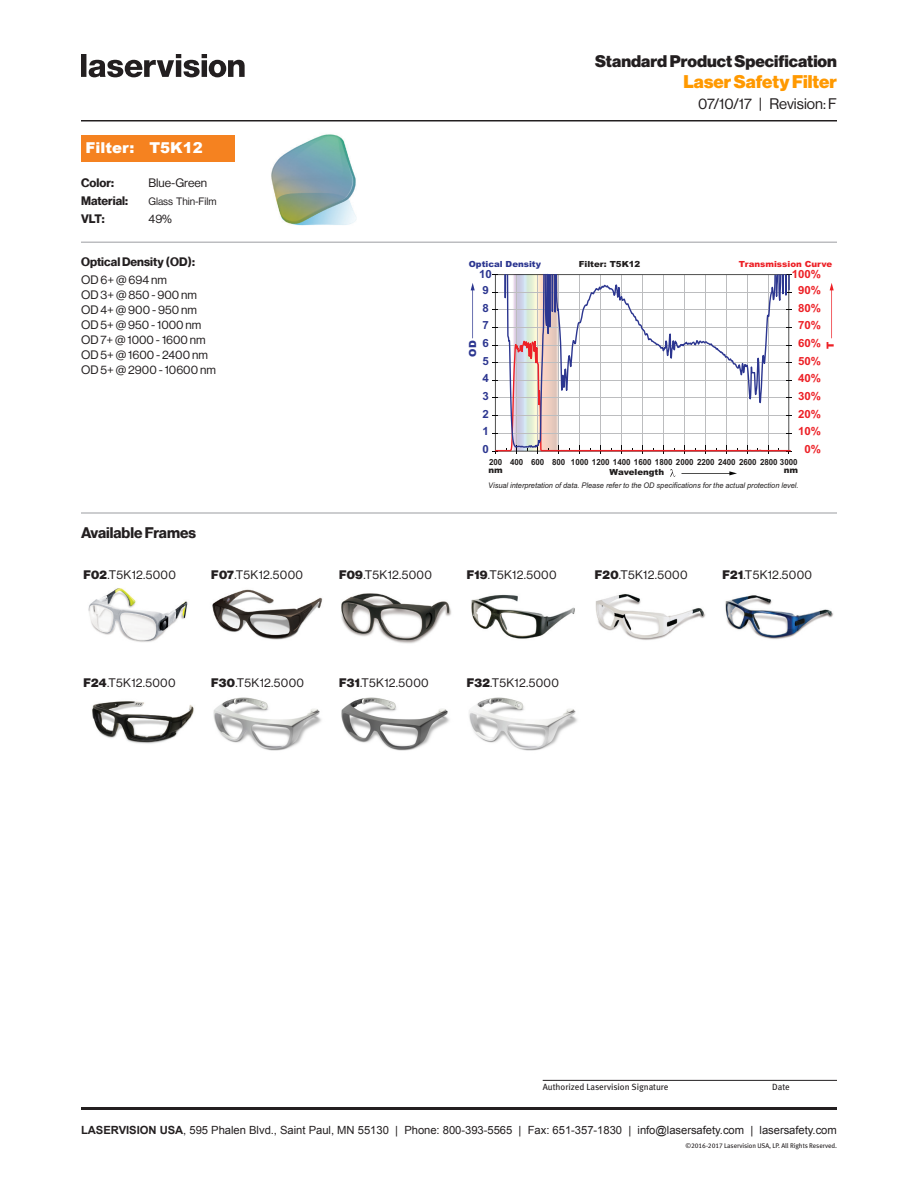
<style>
.page{position:relative;width:918px;height:1188px;background:#fff}
.page>*{position:absolute;margin:0;border:0;box-sizing:border-box;transform-origin:0 0}
.t1{font:18px "N Haas Grotesk DS Pro 95 Blk";color:#f90}
.t2{font:16.5px "N Haas Grotesk DS Pro 95 Blk";color:#231f20}
.t3{font:15px "N Haas Grotesk DS Pro 55 Rg";color:#231f20}
.t4{font:15px "N Haas Grotesk DS Pro 75 Bd";color:#231f20}
.t5{font:900 15px "Arial";color:#fff}
.t6{font:12.15px "N Haas Grotesk DS Pro 55 Rg";letter-spacing:.025em;color:#231f20}
.t7{font:12px "N Haas Grotesk DS Pro 55 Rg";color:#231f20}
.t8{font:12px "N Haas Grotesk DS Pro 75 Bd";color:#231f20}
.t9{font:11.25px "Arial";letter-spacing:-.005em;color:#231f20}
.t10{font:700 11.25px "Arial";color:#ed2026}
.t11{font:700 11.25px "Arial";color:#2c3690}
.t12{font:10.5px "N Haas Grotesk DS Pro 55 Rg";letter-spacing:-.005em;color:#231f20}
.t13{font:900 9.9px "Arial";color:#2c3690}
.t14{font:900 9.9px "Arial";color:#ed2026}
.t15{font:9px "Meta Book LF";color:#231f20}
.t16{font:700 8.4px/7.8px "Arial";letter-spacing:-.005em;color:#211e1e;scale:.95 1}
.t17{font:900 8.4px "Arial";color:#211e1e}
.t18{font:900 8.4px "Arial";color:#ed2026}
.t19{font:900 8.4px "Arial";color:#2c3690}
.t20{font:italic 7.8px "Arial";color:#211e1e;scale:.95 1}
.t21{font:6.75px "Meta Book LF";letter-spacing:-.01em;color:#231f20}
.s1{font-weight:900}
.s2{font-family:"N Haas Grotesk DS Pro 95 Blk"}
.s3{font-weight:700}
</style>
<div class="page">
<svg style="left:81px;top:54px;width:164px;height:23px"></svg>
<hr style="left:81px;top:1107px;width:756px;height:3px;background:#231f20">
<hr style="left:81px;top:120px;width:756px;height:2px;background:#231f20">
<hr style="left:81px;top:512px;width:756px;height:2px;background:#bcbdc0">
<hr style="left:81px;top:242px;width:756px;height:1px;background:#bcbdc0">
<hr style="left:543px;top:1080px;width:294px;height:1px;background:#231f20">
<img style="left:271px;top:134px;width:86px;height:92px">
<div style="left:81px;top:135px;width:154px;height:26px;background:#f58220"></div>
<svg style="left:670px;top:469px;width:5px;height:8px"></svg>
<svg style="left:681px;top:471px;width:56px;height:4px"></svg>
<svg style="left:493px;top:274px;width:298px;height:180px"></svg>
<svg style="left:471px;top:283px;width:4px;height:55px"></svg>
<svg style="left:830px;top:283px;width:4px;height:55px"></svg>
<img style="left:212px;top:589px;width:111px;height:51px">
<img style="left:471px;top:594px;width:104px;height:45px">
<img style="left:88px;top:588px;width:100px;height:54px">
<img style="left:595px;top:594px;width:111px;height:46px">
<img style="left:92px;top:701px;width:102px;height:43px">
<img style="left:341px;top:593px;width:111px;height:51px">
<img style="left:725px;top:595px;width:109px;height:44px">
<img style="left:213px;top:697px;width:109px;height:54px">
<img style="left:341px;top:697px;width:109px;height:54px">
<img style="left:469px;top:697px;width:109px;height:54px">
<p class="t5" style="left:86px;top:137px;width:119px">Filter: T5K12</p>
<p class="t8" style="left:81px;top:176px;width:34px">Color:</p>
<p class="t7" style="left:149px;top:176px;width:60px">Blue-Green</p>
<p class="t8" style="left:81px;top:194px;width:49px">Material:</p>
<p class="t12" style="left:149px;top:195px;width:70px">Glass Thin-Film</p>
<p class="t8" style="left:81px;top:212px;width:25px">VLT:</p>
<p class="t7" style="left:149px;top:212px;width:25px">49%</p>
<p class="t8" style="left:81px;top:255px;width:115px">Optical Density (OD):</p>
<p class="t7" style="left:81px;top:273px;width:87px">OD 6+ @ 694 nm</p>
<p class="t7" style="left:81px;top:288px;width:118px">OD 3+ @ 850 - 900 nm</p>
<p class="t7" style="left:81px;top:303px;width:117px">OD 4+ @ 900 - 950 nm</p>
<p class="t7" style="left:81px;top:318px;width:122px">OD 5+ @ 950 - 1000 nm</p>
<p class="t7" style="left:81px;top:333px;width:126px">OD 7+ @ 1000 - 1600 nm</p>
<p class="t7" style="left:81px;top:348px;width:128px">OD 5+ @ 1600 - 2400 nm</p>
<p class="t7" style="left:81px;top:363px;width:136px">OD 5+ @ 2900 - 10600 nm</p>
<p class="t2" style="left:595px;top:51px;width:243px">Standard Product Specification</p>
<p class="t1" style="left:683px;top:71px;width:155px">Laser Safety Filter</p>
<p class="t3" style="left:698px;top:95px;width:140px">07/10/17 | Revision: F</p>
<p class="t19" style="left:469px;top:258px;width:74px">Optical Density</p>
<p class="t11" style="left:479px;top:266px;width:14px">10</p>
<p class="t17" style="left:579px;top:258px;width:63px">Filter: T5K12</p>
<p class="t18" style="left:739px;top:258px;width:95px">Transmission Curve</p>
<p class="t10" style="left:792px;top:266px;width:31px">100%</p>
<p class="t11" style="left:482px;top:283px;width:8px">9</p>
<p class="t10" style="left:798px;top:283px;width:24px">90%</p>
<p class="t11" style="left:482px;top:300px;width:8px">8</p>
<p class="t10" style="left:798px;top:300px;width:24px">80%</p>
<p class="t11" style="left:482px;top:318px;width:8px">7</p>
<p class="t10" style="left:798px;top:318px;width:24px">70%</p>
<p class="t11" style="left:482px;top:336px;width:8px">6</p>
<p class="t13" style="left:465px;top:357px;width:18px;rotate:-90deg">OD</p>
<p class="t11" style="left:482px;top:353px;width:8px">5</p>
<p class="t10" style="left:798px;top:336px;width:24px">60%</p>
<p class="t14" style="left:823px;top:349px;width:9px;rotate:-90deg">T</p>
<p class="t10" style="left:798px;top:353px;width:24px">50%</p>
<p class="t11" style="left:482px;top:371px;width:8px">4</p>
<p class="t10" style="left:798px;top:371px;width:24px">40%</p>
<p class="t11" style="left:482px;top:389px;width:8px">3</p>
<p class="t10" style="left:798px;top:389px;width:24px">30%</p>
<p class="t11" style="left:482px;top:406px;width:8px">2</p>
<p class="t10" style="left:798px;top:406px;width:24px">20%</p>
<p class="t11" style="left:482px;top:424px;width:8px">1</p>
<p class="t10" style="left:798px;top:424px;width:24px">10%</p>
<p class="t11" style="left:482px;top:442px;width:8px">0</p>
<p class="t10" style="left:805px;top:442px;width:18px">0%</p>
<p class="t16" style="left:488px;top:458px;width:327px">200 400 600 800 1000 1200 1400 1600 1800 2000 2200 2400 2600 2800 3000 <span class="s1">nm</span></p>
<p class="t17" style="left:610px;top:466px;width:56px">Wavelength</p>
<p class="t17" style="left:784px;top:464px;width:16px">nm</p>
<p class="t20" style="left:488px;top:480px;width:328px">Visual interpretation of data. Please refer to the OD specifications for the actual protection level.</p>
<p class="t4" style="left:81px;top:524px;width:117px">Available Frames</p>
<p class="t6" style="left:84px;top:568px;width:94px"><span class="s2">F02</span>.T5K12.5000</p>
<p class="t6" style="left:211px;top:568px;width:93px"><span class="s2">F07</span>.T5K12.5000</p>
<p class="t6" style="left:467px;top:568px;width:91px"><span class="s2">F19</span>.T5K12.5000</p>
<p class="t6" style="left:595px;top:568px;width:94px"><span class="s2">F20</span>.T5K12.5000</p>
<p class="t6" style="left:339px;top:568px;width:94px"><span class="s2">F09</span>.T5K12.5000</p>
<p class="t6" style="left:722px;top:568px;width:91px"><span class="s2">F21</span>.T5K12.5000</p>
<p class="t6" style="left:83px;top:676px;width:94px"><span class="s2">F24</span>.T5K12.5000</p>
<p class="t6" style="left:211px;top:676px;width:94px"><span class="s2">F30</span>.T5K12.5000</p>
<p class="t6" style="left:339px;top:676px;width:91px"><span class="s2">F31</span>.T5K12.5000</p>
<p class="t6" style="left:467px;top:676px;width:94px"><span class="s2">F32</span>.T5K12.5000</p>
<p class="t15" style="left:543px;top:1082px;width:127px">Authorized Laservision Signature</p>
<p class="t15" style="left:772px;top:1082px;width:19px">Date</p>
<p class="t9" style="left:81px;top:1122px;width:757px"><span class="s3">LASERVISION USA</span>, 595 Phalen Blvd., Saint Paul, MN 55130 | Phone: 800-393-5565 | Fax: 651-357-1830 | info@lasersafety.com | lasersafety.com</p>
<p class="t21" style="left:686px;top:1142px;width:153px">©2016-2017 Laservision USA, LP. All Rights Reserved.</p>
</div>
